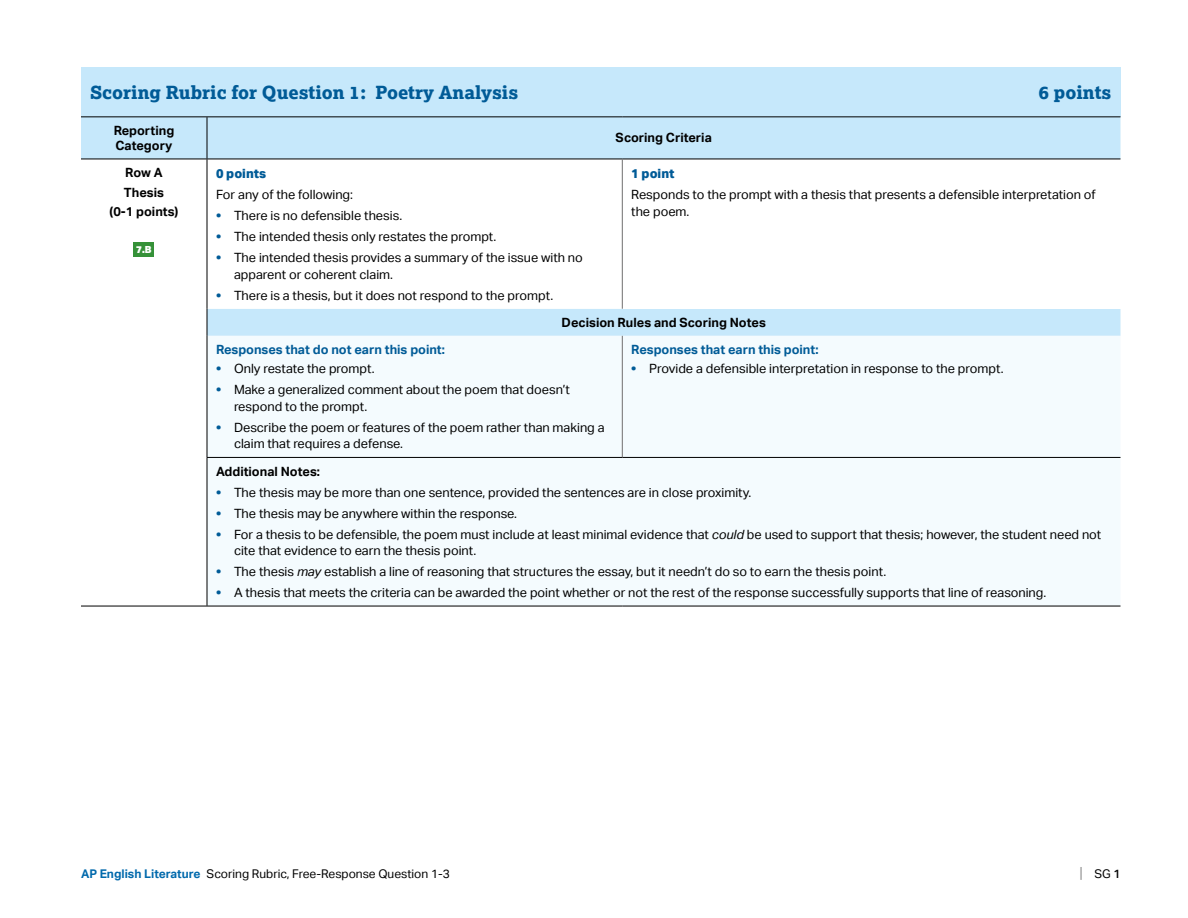
<style>
.page{position:relative;width:1188px;height:918px;background:#fff}
.page>*{position:absolute;margin:0;border:0;box-sizing:border-box;transform-origin:0 0}
.t1{font:800 18px "Lexia";color:#005b97}
.t2{font:12.75px/16.5px "Aktiv Grotesk";color:#000}
.t3{font:700 12.75px/19.5px "Aktiv Grotesk";color:#000}
.t4{font:700 12.75px "Aktiv Grotesk";color:#005b97}
.t5{font:800 12.75px "Aktiv Grotesk";color:#005b97}
.t6{font:12px "Aktiv Grotesk";color:#000}
.t7{font:900 9.75px "Aktiv Grotesk";color:#fff}
.s1{font-weight:800;color:#005b97}
.s2{font-style:italic}
.s3{font-weight:700;color:#0069ac}
.s4{font-size:15px;color:#878787}
.s5{font-weight:500}
</style>
<div class="page">
<div style="left:81px;top:68px;width:1039px;height:49px;background:#c6e8fb"></div>
<div style="left:81px;top:117px;width:1039px;height:219px;background:#c6e8fb"></div>
<svg style="left:81px;top:160px;width:541px;height:446px"></svg>
<div style="left:622px;top:159px;width:498px;height:150px;background:#fff"></div>
<div style="left:208px;top:336px;width:912px;height:270px;background:#f4fbfe"></div>
<hr style="left:81px;top:606px;width:126px;height:1px;background:#000">
<hr style="left:207px;top:457px;width:415px;height:1px;background:#000">
<hr style="left:622px;top:457px;width:499px;height:1px;background:#000">
<hr style="left:207px;top:606px;width:415px;height:1px;background:#000">
<hr style="left:622px;top:606px;width:499px;height:1px;background:#000">
<hr style="left:81px;top:116px;width:126px;height:1px;background:#000">
<hr style="left:207px;top:116px;width:415px;height:1px;background:#000">
<hr style="left:622px;top:116px;width:499px;height:1px;background:#000">
<hr style="left:81px;top:159px;width:126px;height:1px;background:#000">
<hr style="left:207px;top:159px;width:415px;height:1px;background:#000">
<hr style="left:622px;top:159px;width:499px;height:1px;background:#000">
<hr style="left:207px;top:117px;width:1px;height:42px;background:#000">
<hr style="left:207px;top:159px;width:1px;height:150px;background:#000">
<svg style="left:207px;top:309px;width:1px;height:27px"></svg>
<hr style="left:207px;top:336px;width:1px;height:121px;background:#000">
<hr style="left:207px;top:458px;width:1px;height:148px;background:#000">
<hr style="left:622px;top:336px;width:1px;height:121px;background:#706f6f">
<hr style="left:622px;top:159px;width:1px;height:150px;background:#706f6f">
<div style="left:134px;top:242px;width:20px;height:15px;background:#359138"></div>
<h1 class="t1" style="left:90px;top:81px;width:430px">Scoring Rubric for Question 1: Poetry Analysis</h1>
<h1 class="t1" style="left:1038px;top:81px;width:75px">6 points</h1>
<p class="t3" style="left:114px;top:123px;width:62px;line-height:15px">Reporting<br>Category</p>
<p class="t3" style="left:616px;top:128px;width:98px">Scoring Criteria</p>
<p class="t3" style="left:110px;top:163px;width:70px;text-align:center">Row A<br>Thesis<br>(0-1 points)</p>
<p class="t7" style="left:136px;top:243px;width:17px">7.B</p>
<p class="t5" style="left:216px;top:166px;width:52px">0 points</p>
<p class="t2" style="left:216px;top:187px;width:139px">For any of the following:</p>
<p class="t2" style="left:216px;top:208px;width:188px"><span class="s1">•</span> There is no defensible thesis.</p>
<p class="t2" style="left:216px;top:229px;width:282px"><span class="s1">•</span> The intended thesis only restates the prompt.</p>
<p class="t2" style="left:234px;top:250px;width:350px;text-indent:-18px"><span class="s1">•</span> The intended thesis provides a summary of the issue with no apparent or coherent claim.</p>
<p class="t2" style="left:216px;top:287px;width:339px"><span class="s1">•</span> There is a thesis, but it does not respond to the prompt.</p>
<p class="t5" style="left:631px;top:166px;width:45px">1 point</p>
<p class="t2" style="left:631px;top:187px;width:466px">Responds to the prompt with a thesis that presents a defensible interpretation of the poem.</p>
<p class="t3" style="left:562px;top:313px;width:206px">Decision Rules and Scoring Notes</p>
<p class="t4" style="left:216px;top:342px;width:230px">Responses that do not earn this point:</p>
<p class="t2" style="left:216px;top:361px;width:160px"><span class="s1">•</span> Only restate the prompt.</p>
<p class="t2" style="left:234px;top:382px;width:337px;text-indent:-18px"><span class="s1">•</span> Make a generalized comment about the poem that doesn’t respond to the prompt.</p>
<p class="t2" style="left:234px;top:419px;width:372px;text-indent:-18px"><span class="s1">•</span> Describe the poem or features of the poem rather than making a claim that requires a defense.</p>
<p class="t4" style="left:631px;top:342px;width:189px">Responses that earn this point:</p>
<p class="t2" style="left:631px;top:361px;width:374px"><span class="s1">•</span> Provide a defensible interpretation in response to the prompt.</p>
<p class="t3" style="left:216px;top:461px;width:106px">Additional Notes:</p>
<p class="t2" style="left:216px;top:484px;width:537px"><span class="s1">•</span> The thesis may be more than one sentence, provided the sentences are in close proximity.</p>
<p class="t2" style="left:216px;top:505px;width:302px"><span class="s1">•</span> The thesis may be anywhere within the response.</p>
<p class="t2" style="left:234px;top:526px;width:869px;text-indent:-18px"><span class="s1">•</span> For a thesis to be defensible, the poem must include at least minimal evidence that <span class="s2">could</span> be used to support that thesis; however, the student need not cite that evidence to earn the thesis point.</p>
<p class="t2" style="left:216px;top:563px;width:672px"><span class="s1">•</span> The thesis <span class="s2">may</span> establish a line of reasoning that structures the essay, but it needn’t do so to earn the thesis point.</p>
<p class="t2" style="left:216px;top:584px;width:832px"><span class="s1">•</span> A thesis that meets the criteria can be awarded the point whether or not the rest of the response successfully supports that line of reasoning.</p>
<p class="t6" style="left:81px;top:866px;width:370px"><span class="s3">AP English Literature</span> Scoring Rubric, Free-Response Question 1-3</p>
<p class="t6" style="left:1080px;top:866px;width:42px"><span class="s4">|</span> SG <span class="s5">1</span></p>
</div>
